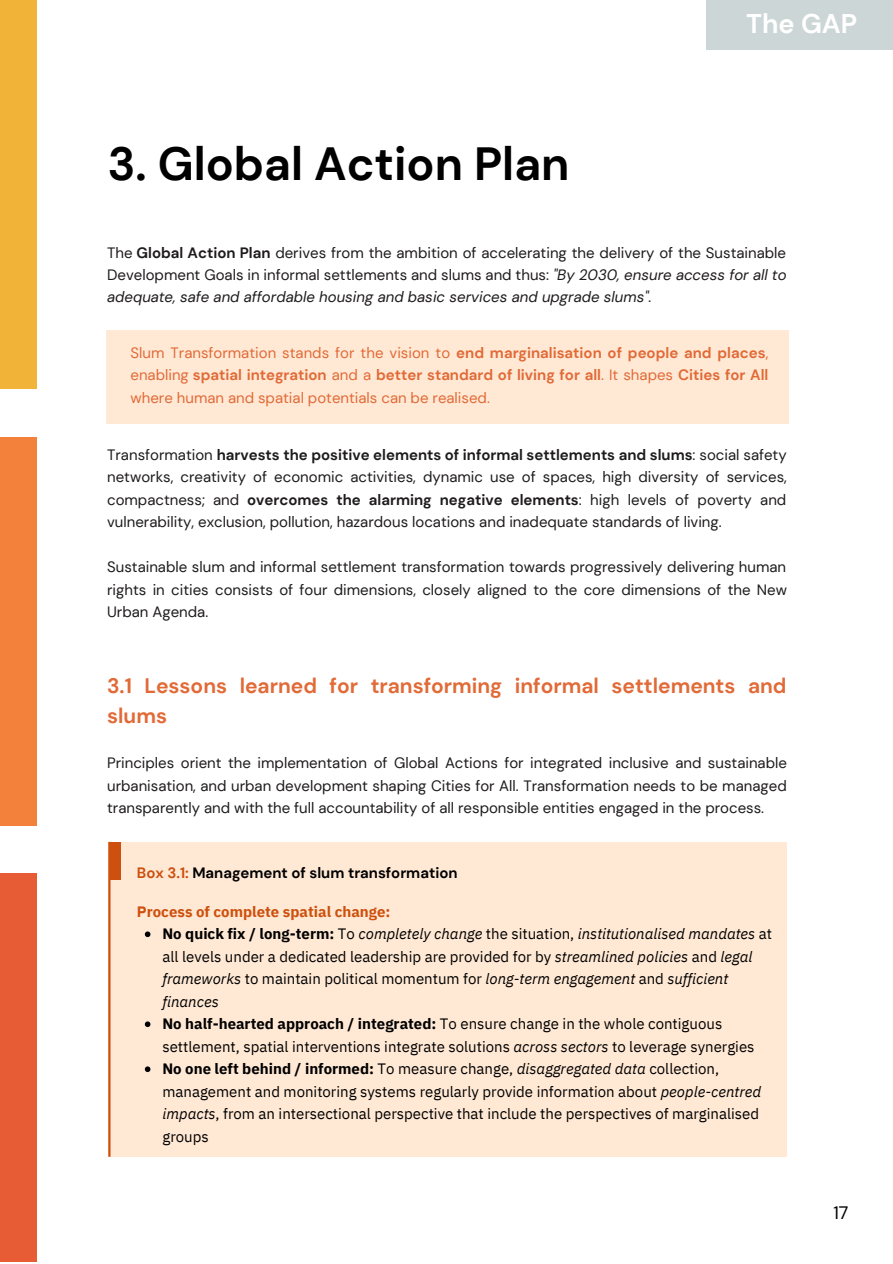
<style>
.page{position:relative;width:893px;height:1264px;background:#fff}
.page>*{position:absolute;margin:0;border:0;box-sizing:border-box;transform-origin:0 0}
.t1{font:700 46.5px "DM Sans";color:#000}
.t2{font:700 27px "DM Sans";color:#fff}
.t3{font:700 21px/30.3px "DM Sans";color:#e16a37}
.t4{font:18px "DM Sans";color:#000}
.t5{font:15px/22.5px "DM Sans";color:#1e1b1c;text-align:justify}
.t6{font:15px/22.5px "IBM Plex Sans";color:#000}
.t7{font:italic 15px/22.5px "IBM Plex Sans";color:#000}
.t8{font:15px/22.5px "DM Sans";color:#e16a37;text-align:justify}
.t9{font:700 15px "DM Sans";color:#000}
.t10{font:700 15px "IBM Plex Sans";color:#cd500e}
.s1{font-weight:700}
.s2{font-style:italic}
.s3{color:#cd500e}
.s4{font-weight:700;font-style:normal}
.s5{font-style:normal}
</style>
<div class="page">
<div style="left:106px;top:330px;width:682px;height:93px;background:#ffe9d5"></div>
<div style="left:0;top:873px;width:37px;height:389px;background:#e75c34"></div>
<div style="left:0;top:437px;width:37px;height:388px;background:#f4813b"></div>
<div style="left:0;top:0;width:37px;height:389px;background:#f1b439"></div>
<div style="left:705px;top:0;width:187px;height:50px;background:#cdd6d7"></div>
<div style="left:108px;top:842px;width:679px;height:314px;background:#ffe9d5"></div>
<svg style="left:145px;top:931px;width:5px;height:6px"></svg>
<svg style="left:145px;top:1021px;width:5px;height:6px"></svg>
<svg style="left:145px;top:1066px;width:5px;height:6px"></svg>
<div style="left:110px;top:842px;width:10px;height:37px;background:#cd500e"></div>
<hr style="left:108px;top:841px;width:2px;height:315px;background:#cd500e">
<p class="t1" style="left:108px;top:133px;width:463px">3. Global Action Plan</p>
<p class="t2" style="left:746px;top:7px;width:113px">The GAP</p>
<p class="t5" style="left:107px;top:241px;width:680px">The <span class="s1">Global Action Plan</span> derives from the ambition of accelerating the delivery of the Sustainable Development Goals in informal settlements and slums and thus: <span class="s2">"By 2030, ensure access for all to adequate, safe and affordable housing and basic services and upgrade slums".</span></p>
<p class="t8" style="left:130px;top:341px;width:639px">Slum Transformation stands for the vision to <span class="s1">end marginalisation of people and places</span>, enabling <span class="s1">spatial integration</span> and a <span class="s1">better standard of living for all</span>. It shapes <span class="s1">Cities for All </span>where human and spatial potentials can be realised.</p>
<p class="t5" style="left:107px;top:443px;width:681px">Transformation <span class="s1">harvests the positive elements of informal settlements and slums</span>: social safety networks, creativity of economic activities, dynamic use of spaces, high diversity of services, compactness; and <span class="s1">overcomes the alarming negative elements</span>: high levels of poverty and vulnerability, exclusion, pollution, hazardous locations and inadequate standards of living.</p>
<p class="t5" style="left:107px;top:556px;width:681px">Sustainable slum and informal settlement transformation towards progressively delivering human rights in cities consists of four dimensions, closely aligned to the core dimensions of the New Urban Agenda.</p>
<p class="t3" style="left:107px;top:670px;width:681px">3.1 Lessons learned for transforming informal settlements and slums</p>
<p class="t5" style="left:107px;top:751px;width:681px">Principles orient the implementation of Global Actions for integrated inclusive and sustainable urbanisation, and urban development shaping Cities for All. Transformation needs to be managed transparently and with the full accountability of all responsible entities engaged in the process.</p>
<p class="t9" style="left:137px;top:862px;width:322px"><span class="s3">Box 3.1:</span> Management of slum transformation</p>
<p class="t10" style="left:137px;top:901px;width:255px">Process of complete spatial change:</p>
<p class="t7" style="left:162px;top:922px;width:611px"><span class="s4">No quick fix / long-term:</span> <span class="s5">To</span> completely change <span class="s5">the situation,</span> institutionalised mandates <span class="s5">at all levels under a dedicated leadership are provided for by</span> streamlined policies <span class="s5">and</span> legal frameworks <span class="s5">to maintain political momentum for</span> long-term engagement <span class="s5">and</span> sufficient finances</p>
<p class="t6" style="left:162px;top:1012px;width:593px"><span class="s1">No half-hearted approach / integrated:</span> To ensure change in the whole contiguous settlement, spatial interventions integrate solutions <span class="s2">across sectors</span> to leverage synergies</p>
<p class="t6" style="left:162px;top:1057px;width:600px"><span class="s1">No one left behind / informed:</span> To measure change, <span class="s2">disaggregated data</span> collection, management and monitoring systems regularly provide information about <span class="s2">people-centred impacts</span>, from an intersectional perspective that include the perspectives of marginalised groups</p>
<p class="t4" style="left:833px;top:1200px;width:17px">17</p>
</div>
